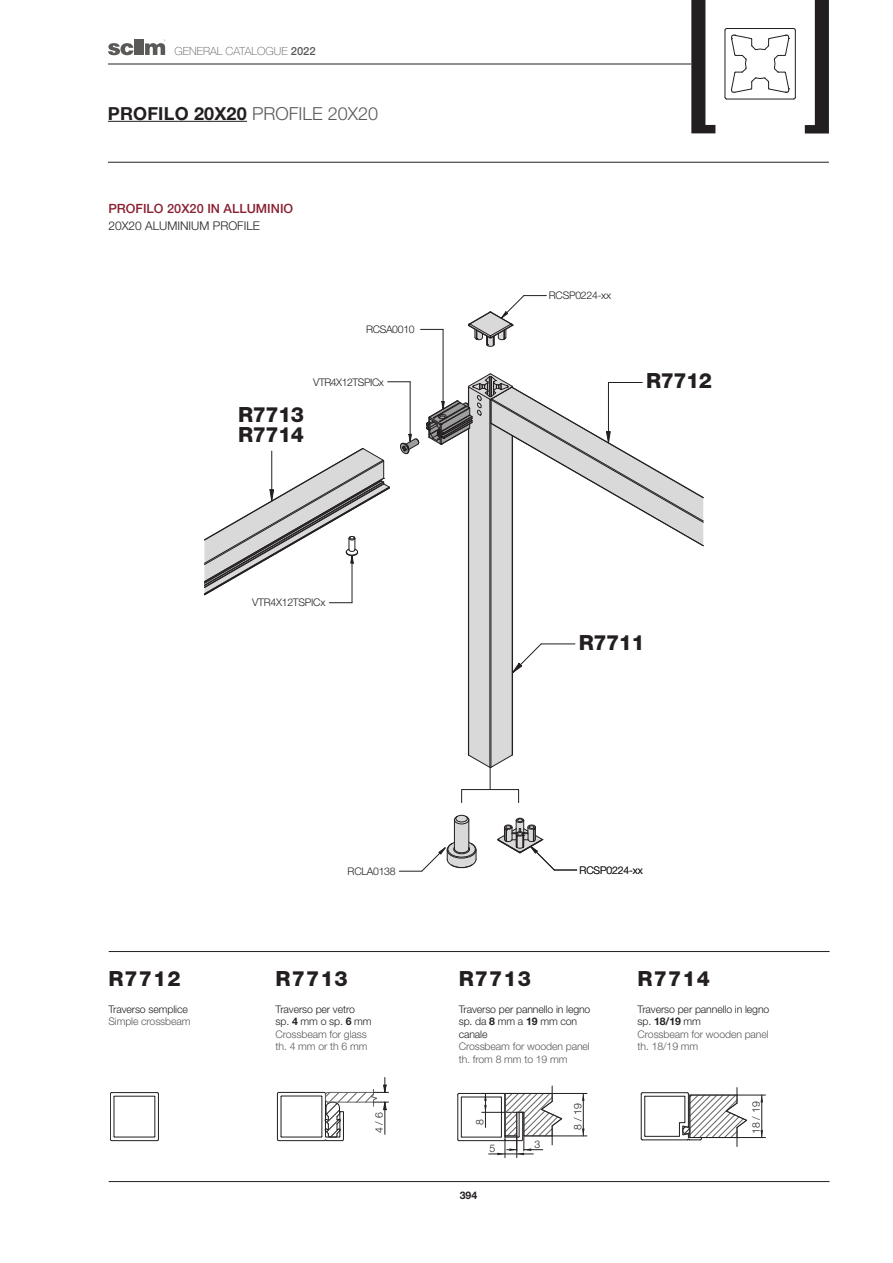
<style>
.page{position:relative;width:893px;height:1263px;background:#fff}
.page>*{position:absolute;margin:0;border:0;box-sizing:border-box;transform-origin:0 0}
.t1{font:800 21px "Helvetica Neue LT Std";letter-spacing:.015em;color:#231f20}
.t2{font:800 21px/20px "Helvetica Neue LT Std";letter-spacing:-.025em;color:#231f20}
.t3{font:700 18px "Helvetica Neue LT Std";letter-spacing:.01em;color:#231f20}
.t4{font:500 12.75px "Helvetica Neue LT Std";color:#892032}
.t5{font:300 12px "Helvetica Neue LT Std";color:#231f20}
.t6{font:100 11.25px "Helvetica Neue LT Std";color:#5a5958}
.t7{font:300 10.5px/12.6px "Helvetica Neue LT Std";letter-spacing:-.01em;color:#5a5958}
.t8{font:300 10.5px/12.6px "Helvetica Neue LT Std";letter-spacing:-.015em;color:#231f20}
.t9{font:300 10.5px "Helvetica Neue LT Std";letter-spacing:-.045em;color:#231f20}
.t10{font:700 10.5px "Helvetica Neue LT Std";color:#231f20}
.s1{font-weight:500}
.s2{font-weight:300;color:#5a5958}
.s3{color:#231f20}
.s4{font-weight:700;color:#231f20}
.s5{font-weight:700}
</style>
<div class="page">
<hr style="left:140px;top:39px;width:4px;height:16px;background:#5a5958">
<svg style="left:108px;top:39px;width:31px;height:16px"></svg>
<svg style="left:145px;top:39px;width:20px;height:16px"></svg>
<hr style="left:108px;top:64px;width:583px;height:1px;background:#231f20">
<hr style="left:108px;top:162px;width:721px;height:1px;background:#231f20">
<svg style="left:691px;top:0;width:24px;height:133px"></svg>
<svg style="left:805px;top:0;width:24px;height:134px"></svg>
<hr style="left:726px;top:99px;width:68px;height:1px;background:#231f20">
<hr style="left:795px;top:30px;width:1px;height:67px;background:#231f20">
<svg style="left:725px;top:28px;width:70px;height:71px"></svg>
<hr style="left:108px;top:121px;width:139px;height:1px;background:#231f20">
<hr style="left:109px;top:1181px;width:720px;height:1px;background:#231f20">
<svg style="left:468px;top:295px;width:78px;height:52px"></svg>
<hr style="left:443px;top:329px;width:1px;height:80px;background:#231f20">
<svg style="left:421px;top:329px;width:22px;height:1px"></svg>
<hr style="left:352px;top:556px;width:1px;height:47px;background:#231f20">
<svg style="left:204px;top:448px;width:186px;height:148px"></svg>
<svg style="left:329px;top:602px;width:23px;height:1px"></svg>
<hr style="left:410px;top:382px;width:1px;height:60px;background:#231f20">
<svg style="left:400px;top:434px;width:20px;height:21px"></svg>
<svg style="left:388px;top:382px;width:22px;height:1px"></svg>
<svg style="left:426px;top:373px;width:278px;height:417px"></svg>
<svg style="left:497px;top:818px;width:80px;height:53px"></svg>
<svg style="left:399px;top:815px;width:78px;height:57px"></svg>
<hr style="left:109px;top:951px;width:720px;height:1px;background:#231f20">
<hr style="left:282px;top:1137px;width:39px;height:1px;background:#231f20">
<hr style="left:281px;top:1097px;width:1px;height:40px;background:#231f20">
<hr style="left:282px;top:1096px;width:39px;height:1px;background:#231f20">
<hr style="left:277px;top:1094px;width:1px;height:45px;background:#231f20">
<hr style="left:279px;top:1092px;width:45px;height:1px;background:#231f20">
<svg style="left:277px;top:1092px;width:5px;height:5px"></svg>
<hr style="left:279px;top:1140px;width:46px;height:1px;background:#231f20">
<svg style="left:321px;top:1077px;width:67px;height:64px"></svg>
<hr style="left:158px;top:1094px;width:1px;height:45px;background:#231f20">
<hr style="left:112px;top:1140px;width:45px;height:1px;background:#231f20">
<hr style="left:112px;top:1092px;width:45px;height:1px;background:#231f20">
<hr style="left:110px;top:1094px;width:1px;height:45px;background:#231f20">
<hr style="left:155px;top:1097px;width:1px;height:40px;background:#231f20">
<svg style="left:154px;top:1092px;width:5px;height:5px"></svg>
<hr style="left:115px;top:1137px;width:39px;height:1px;background:#231f20">
<svg style="left:154px;top:1136px;width:5px;height:5px"></svg>
<hr style="left:114px;top:1097px;width:1px;height:40px;background:#231f20">
<svg style="left:110px;top:1136px;width:5px;height:5px"></svg>
<hr style="left:115px;top:1096px;width:39px;height:1px;background:#231f20">
<svg style="left:110px;top:1092px;width:5px;height:5px"></svg>
<hr style="left:552px;top:1136px;width:35px;height:1px;background:#231f20">
<hr style="left:552px;top:1093px;width:35px;height:1px;background:#231f20">
<hr style="left:583px;top:1093px;width:1px;height:43px;background:#231f20">
<hr style="left:462px;top:1137px;width:39px;height:1px;background:#231f20">
<hr style="left:461px;top:1097px;width:1px;height:40px;background:#231f20">
<hr style="left:462px;top:1097px;width:39px;height:1px;background:#231f20">
<hr style="left:457px;top:1095px;width:1px;height:44px;background:#231f20">
<svg style="left:457px;top:1136px;width:5px;height:5px"></svg>
<hr style="left:459px;top:1093px;width:45px;height:1px;background:#231f20">
<svg style="left:457px;top:1093px;width:5px;height:5px"></svg>
<hr style="left:459px;top:1140px;width:45px;height:1px;background:#231f20">
<hr style="left:642px;top:1140px;width:45px;height:1px;background:#231f20">
<hr style="left:645px;top:1136px;width:34px;height:1px;background:#231f20">
<hr style="left:644px;top:1097px;width:1px;height:39px;background:#231f20">
<hr style="left:645px;top:1096px;width:39px;height:1px;background:#231f20">
<hr style="left:641px;top:1094px;width:1px;height:45px;background:#231f20">
<svg style="left:641px;top:1135px;width:5px;height:5px"></svg>
<hr style="left:642px;top:1092px;width:45px;height:1px;background:#231f20">
<svg style="left:641px;top:1092px;width:5px;height:5px"></svg>
<svg style="left:678px;top:1088px;width:87px;height:59px"></svg>
<svg style="left:482px;top:1086px;width:80px;height:72px"></svg>
<p class="t6" style="left:174px;top:45px;width:143px">GENERAL CATALOGUE <span class="s1">2022</span></p>
<h2 class="t3" style="left:108px;top:103px;width:272px">PROFILO 20X20 <span class="s2">PROFILE 20X20</span></h2>
<p class="t4" style="left:108px;top:201px;width:186px">PROFILO 20X20 IN ALLUMINIO</p>
<p class="t5" style="left:108px;top:221px;width:153px">20X20 ALUMINIUM PROFILE</p>
<p class="t8" style="left:366px;top:324px;width:50px">RCSA0010</p>
<h1 class="t2" style="left:238px;top:405px;width:67px">R7713<br>R7714</h1>
<p class="t9" style="left:313px;top:378px;width:72px">VTR4X12TSPICx</p>
<p class="t8" style="left:252px;top:597px;width:75px">VTR4X12TSPICx</p>
<p class="t8" style="left:549px;top:290px;width:64px">RCSP0224-xx</p>
<h1 class="t1" style="left:646px;top:369px;width:67px">R7712</h1>
<h1 class="t1" style="left:579px;top:630px;width:67px">R7711</h1>
<h1 class="t1" style="left:108px;top:966px;width:74px">R7712</h1>
<p class="t8" style="left:108px;top:1003px;width:81px">Traverso semplice</p>
<p class="t7" style="left:108px;top:1016px;width:84px">Simple crossbeam</p>
<p class="t8" style="left:348px;top:866px;width:50px">RCLA0138</p>
<h1 class="t1" style="left:276px;top:966px;width:74px">R7713</h1>
<p class="t7" style="left:276px;top:1003px;width:98px"><span class="s3">Traverso per vetro<br>sp.</span> <span class="s4">4</span> <span class="s3">mm o sp.</span> <span class="s4">6</span> <span class="s3">mm<br></span>Crossbeam for glass th. 4 mm or th 6 mm</p>
<p class="t8" style="left:579px;top:865px;width:65px">RCSP0224-xx</p>
<h1 class="t1" style="left:459px;top:966px;width:74px">R7713</h1>
<p class="t8" style="left:459px;top:1003px;width:133px">Traverso per pannello in legno sp. da <span class="s5">8</span> mm a <span class="s5">19</span> mm con canale</p>
<p class="t7" style="left:459px;top:1041px;width:133px">Crossbeam for wooden panel th. from 8 mm to 19 mm</p>
<h1 class="t1" style="left:638px;top:966px;width:74px">R7714</h1>
<p class="t7" style="left:638px;top:1003px;width:133px"><span class="s3">Traverso per pannello in legno sp.</span> <span class="s4">18/19</span> <span class="s3">mm<br></span>Crossbeam for wooden panel th. 18/19 mm</p>
<p class="t8" style="left:374px;top:1133px;width:23px;rotate:-90deg">4 / 6</p>
<p class="t8" style="left:751px;top:1134px;width:34px;rotate:-90deg">18 / 19</p>
<p class="t8" style="left:572px;top:1130px;width:28px;rotate:-90deg">8 / 19</p>
<p class="t8" style="left:474px;top:1125px;width:7px;rotate:-90deg">8</p>
<p class="t8" style="left:489px;top:1143px;width:7px">5</p>
<p class="t10" style="left:460px;top:1189px;width:19px">394</p>
<p class="t8" style="left:534px;top:1139px;width:7px">3</p>
</div>
